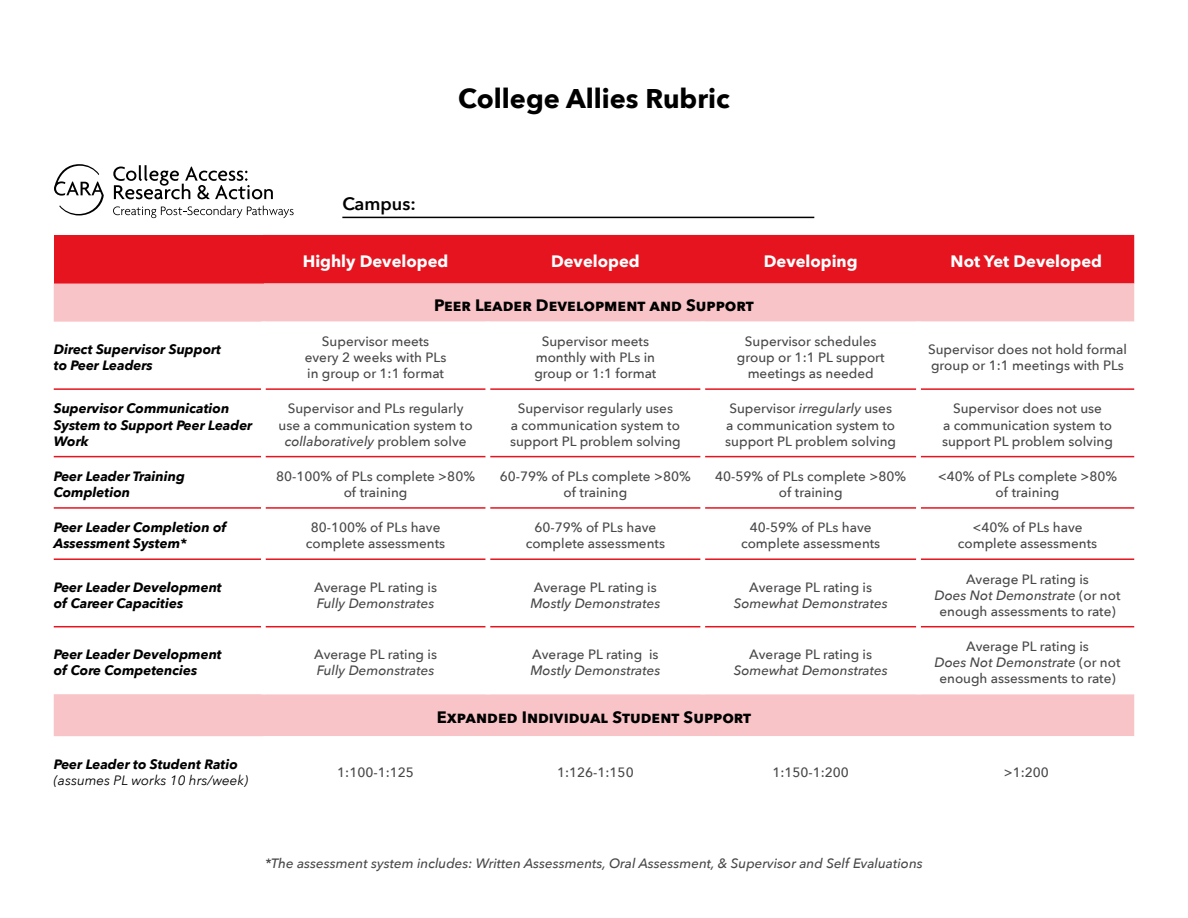
<style>
.page{position:relative;width:1188px;height:918px;background:#fff}
.page>*{position:absolute;margin:0;border:0;box-sizing:border-box;transform-origin:0 0}
.t1{font:700 27px "Avenir Next";color:#000}
.t2{font:600 18px "Avenir Next";color:#000}
.t3{font:700 16.5px "Avenir Next";color:#000}
.t4{font:700 16.5px "Avenir Next";color:#fff}
.t5{font:500 13.5px/16.2px "Avenir Next";color:#48484a;text-align:center}
.t6{font:italic 700 13.5px/16.2px "Avenir Next";color:#000}
.t7{font:italic 500 13.5px "Avenir Next";color:#48484a}
.t8{font:italic 13.5px "Avenir Next";color:#000}
.s1{font-style:italic}
</style>
<div class="page">
<div style="left:54px;top:235px;width:209px;height:49px;background:#e6141e"></div>
<div style="left:263px;top:235px;width:871px;height:49px;background:#e6141e"></div>
<svg style="left:54px;top:284px;width:1080px;height:452px"></svg>
<svg style="left:263px;top:322px;width:871px;height:414px"></svg>
<hr style="left:54px;top:388px;width:207px;height:2px;background:#e6141e">
<hr style="left:266px;top:388px;width:220px;height:2px;background:#e6141e">
<hr style="left:490px;top:388px;width:211px;height:2px;background:#e6141e">
<hr style="left:705px;top:388px;width:211px;height:2px;background:#e6141e">
<hr style="left:921px;top:388px;width:213px;height:2px;background:#e6141e">
<hr style="left:54px;top:456px;width:207px;height:1px;background:#e6141e">
<hr style="left:266px;top:456px;width:220px;height:1px;background:#e6141e">
<hr style="left:490px;top:456px;width:211px;height:1px;background:#e6141e">
<hr style="left:705px;top:456px;width:211px;height:1px;background:#e6141e">
<hr style="left:921px;top:456px;width:213px;height:1px;background:#e6141e">
<hr style="left:54px;top:507px;width:207px;height:2px;background:#e6141e">
<hr style="left:266px;top:507px;width:220px;height:2px;background:#e6141e">
<hr style="left:490px;top:507px;width:211px;height:2px;background:#e6141e">
<hr style="left:705px;top:507px;width:211px;height:2px;background:#e6141e">
<hr style="left:921px;top:507px;width:213px;height:2px;background:#e6141e">
<hr style="left:54px;top:558px;width:207px;height:2px;background:#e6141e">
<hr style="left:266px;top:558px;width:220px;height:2px;background:#e6141e">
<hr style="left:490px;top:558px;width:211px;height:2px;background:#e6141e">
<hr style="left:705px;top:558px;width:211px;height:2px;background:#e6141e">
<hr style="left:921px;top:558px;width:213px;height:2px;background:#e6141e">
<hr style="left:54px;top:626px;width:207px;height:1px;background:#e6141e">
<hr style="left:266px;top:626px;width:220px;height:1px;background:#e6141e">
<hr style="left:490px;top:626px;width:211px;height:1px;background:#e6141e">
<hr style="left:705px;top:626px;width:211px;height:1px;background:#e6141e">
<hr style="left:921px;top:626px;width:213px;height:1px;background:#e6141e">
<div style="left:261px;top:322px;width:5px;height:67px;background:#fff"></div>
<hr style="left:486px;top:322px;width:4px;height:67px;background:#fff">
<hr style="left:701px;top:322px;width:4px;height:67px;background:#fff">
<div style="left:916px;top:322px;width:5px;height:67px;background:#fff"></div>
<div style="left:261px;top:389px;width:5px;height:68px;background:#fff"></div>
<hr style="left:486px;top:389px;width:4px;height:68px;background:#fff">
<hr style="left:701px;top:389px;width:4px;height:68px;background:#fff">
<div style="left:916px;top:389px;width:5px;height:68px;background:#fff"></div>
<div style="left:261px;top:457px;width:5px;height:51px;background:#fff"></div>
<hr style="left:486px;top:457px;width:4px;height:51px;background:#fff">
<hr style="left:701px;top:457px;width:4px;height:51px;background:#fff">
<div style="left:916px;top:457px;width:5px;height:51px;background:#fff"></div>
<div style="left:261px;top:508px;width:5px;height:51px;background:#fff"></div>
<hr style="left:486px;top:508px;width:4px;height:51px;background:#fff">
<hr style="left:701px;top:508px;width:4px;height:51px;background:#fff">
<div style="left:916px;top:508px;width:5px;height:51px;background:#fff"></div>
<div style="left:261px;top:559px;width:5px;height:68px;background:#fff"></div>
<hr style="left:486px;top:559px;width:4px;height:68px;background:#fff">
<hr style="left:701px;top:559px;width:4px;height:68px;background:#fff">
<div style="left:916px;top:559px;width:5px;height:68px;background:#fff"></div>
<div style="left:261px;top:627px;width:5px;height:67px;background:#fff"></div>
<hr style="left:486px;top:627px;width:4px;height:67px;background:#fff">
<hr style="left:701px;top:627px;width:4px;height:67px;background:#fff">
<div style="left:916px;top:627px;width:5px;height:67px;background:#fff"></div>
<svg style="left:113px;top:165px;width:160px;height:34px"></svg>
<svg style="left:113px;top:206px;width:181px;height:12px"></svg>
<svg style="left:54px;top:164px;width:50px;height:51px"></svg>
<hr style="left:342px;top:217px;width:472px;height:1px;background:#000">
<h2 class="t2" style="left:342px;top:188px;width:75px">Campus:</h2>
<h1 class="t1" style="left:458px;top:75px;width:273px">College Allies Rubric</h1>
<p class="t4" style="left:303px;top:247px;width:147px">Highly Developed</p>
<p class="t4" style="left:551px;top:247px;width:90px">Developed</p>
<p class="t4" style="left:764px;top:247px;width:95px">Developing</p>
<p class="t4" style="left:951px;top:247px;width:153px">Not Yet Developed</p>
<p class="t3" style="left:434px;top:291px;width:321px">Peer Leader Development and Support</p>
<p class="t6" style="left:54px;top:341px;width:169px">Direct Supervisor Support to Peer Leaders</p>
<p class="t5" style="left:305px;top:333px;width:143px">Supervisor meets every 2 weeks with PLs in group or 1:1 format</p>
<p class="t5" style="left:534px;top:333px;width:124px">Supervisor meets monthly with PLs in group or 1:1 format</p>
<p class="t5" style="left:737px;top:333px;width:149px">Supervisor schedules group or 1:1 PL support meetings as needed</p>
<p class="t5" style="left:928px;top:341px;width:201px;text-align:left">Supervisor does not hold formal group or 1:1 meetings with PLs</p>
<p class="t6" style="left:54px;top:400px;width:200px">Supervisor Communication<br>System to Support Peer Leader<br>Work</p>
<p class="t5" style="left:279px;top:400px;width:195px">Supervisor and PLs regularly use a communication system to <span class="s1">collaboratively</span> problem solve</p>
<p class="t5" style="left:510px;top:400px;width:172px">Supervisor regularly uses<br>a communication system to support PL problem solving</p>
<p class="t5" style="left:725px;top:400px;width:172px">Supervisor <span class="s1">irregularly</span> uses a communication system to support PL problem solving</p>
<p class="t5" style="left:942px;top:400px;width:172px">Supervisor does not use<br>a communication system to support PL problem solving</p>
<p class="t6" style="left:54px;top:468px;width:133px">Peer Leader Training<br>Completion</p>
<p class="t5" style="left:276px;top:468px;width:201px">80-100% of PLs complete &gt;80% of training</p>
<p class="t5" style="left:500px;top:468px;width:193px">60-79% of PLs complete &gt;80% of training</p>
<p class="t5" style="left:715px;top:468px;width:193px">40-59% of PLs complete &gt;80% of training</p>
<p class="t5" style="left:938px;top:468px;width:181px">&lt;40% of PLs complete &gt;80% of training</p>
<p class="t6" style="left:54px;top:519px;width:174px">Peer Leader Completion of<br>Assessment System*</p>
<p class="t5" style="left:306px;top:519px;width:141px">80-100% of PLs have complete assessments</p>
<p class="t5" style="left:526px;top:519px;width:141px">60-79% of PLs have complete assessments</p>
<p class="t5" style="left:741px;top:519px;width:141px">40-59% of PLs have complete assessments</p>
<p class="t5" style="left:958px;top:519px;width:141px">&lt;40% of PLs have complete assessments</p>
<p class="t6" style="left:54px;top:579px;width:170px">Peer Leader Development of Career Capacities</p>
<p class="t5" style="left:314px;top:578px;width:124px">Average PL rating is</p>
<p class="t5" style="left:935px;top:570px;width:187px">Average PL rating is<br><span class="s1">Does Not Demonstrate</span> (or not enough assessments to rate)</p>
<p class="t5" style="left:534px;top:578px;width:124px">Average PL rating is</p>
<p class="t7" style="left:530px;top:592px;width:131px">Mostly Demonstrates</p>
<p class="t5" style="left:749px;top:578px;width:124px">Average PL rating is</p>
<p class="t7" style="left:734px;top:592px;width:155px">Somewhat Demonstrates</p>
<p class="t7" style="left:317px;top:592px;width:119px">Fully Demonstrates</p>
<p class="t6" style="left:54px;top:646px;width:170px">Peer Leader Development of Core Competencies</p>
<p class="t5" style="left:314px;top:646px;width:124px">Average PL rating is</p>
<p class="t7" style="left:317px;top:659px;width:119px">Fully Demonstrates</p>
<p class="t5" style="left:532px;top:646px;width:128px">Average PL rating is</p>
<p class="t7" style="left:530px;top:659px;width:131px">Mostly Demonstrates</p>
<p class="t5" style="left:749px;top:646px;width:124px">Average PL rating is</p>
<p class="t7" style="left:734px;top:659px;width:155px">Somewhat Demonstrates</p>
<p class="t3" style="left:437px;top:703px;width:316px">Expanded Individual Student Support</p>
<p class="t5" style="left:935px;top:638px;width:187px">Average PL rating is<br><span class="s1">Does Not Demonstrate</span> (or not enough assessments to rate)</p>
<p class="t6" style="left:54px;top:756px;width:186px">Peer Leader to Student Ratio</p>
<p class="t8" style="left:54px;top:769px;width:196px">(assumes PL works 10 hrs/week)</p>
<p class="t5" style="left:337px;top:763px;width:78px">1:100-1:125</p>
<p class="t5" style="left:557px;top:763px;width:78px">1:126-1:150</p>
<p class="t5" style="left:772px;top:763px;width:78px">1:150-1:200</p>
<p class="t5" style="left:1004px;top:763px;width:47px">&gt;1:200</p>
<p class="t7" style="left:265px;top:852px;width:659px">*The assessment system includes: Written Assessments, Oral Assessment, &amp; Supervisor and Self Evaluations</p>
</div>
